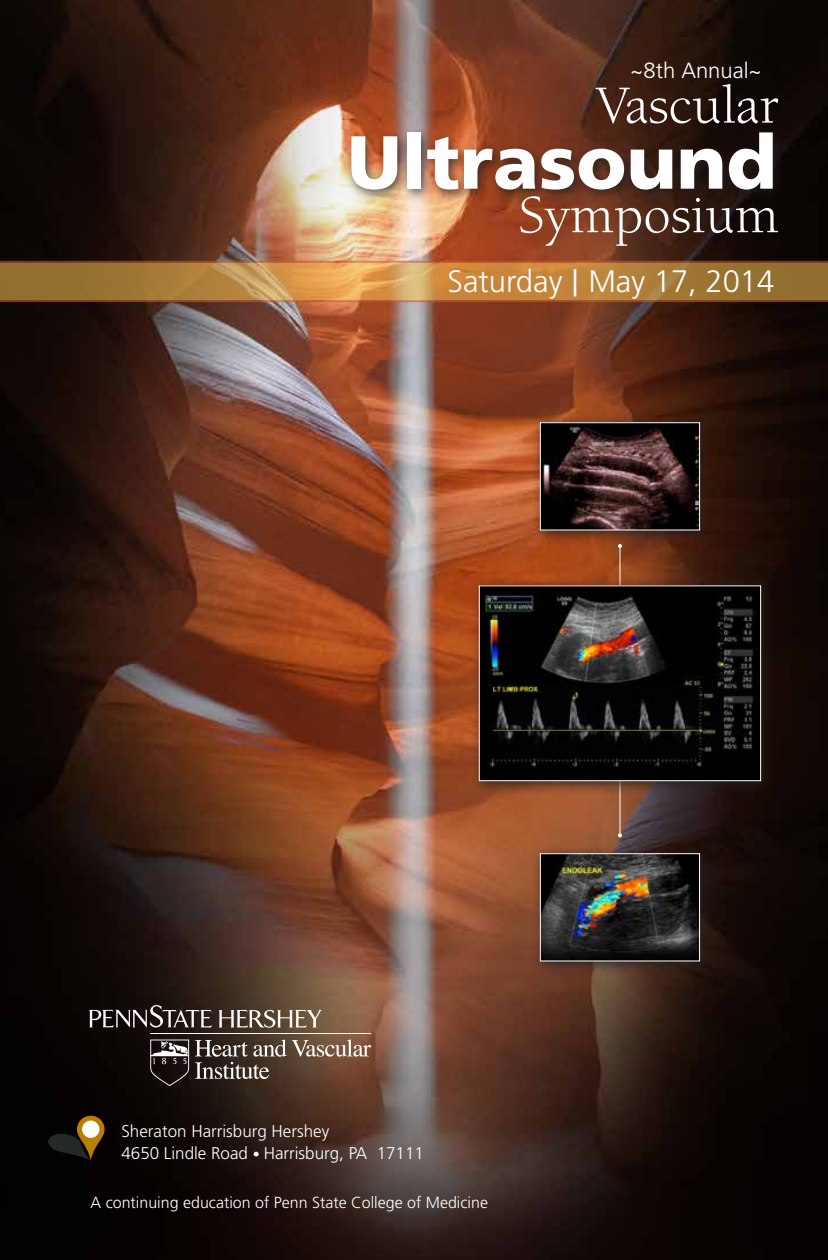
<style>
.page{position:relative;width:828px;height:1260px;background:#fff}
.page>*{position:absolute;margin:0;border:0;box-sizing:border-box;transform-origin:0 0}
.t1{font:900 75px "Frutiger";color:#fff}
.t2{font:55px "Berkeley Std";color:#fff}
.t3{font:300 31px "Frutiger";color:#fff}
.t4{font:300 22px "Frutiger";color:#fff}
.t5{font:300 17px "Frutiger";color:#fff}
.t6{font:300 16px "Frutiger";color:#fff}
.s1{font-size:36px}
.s2{font-size:14px}
</style>
<div class="page">
<img style="left:0;top:0;width:828px;height:1260px">
<svg style="left:0;top:261px;width:828px;height:41px;background:#b3803e"></svg>
<div style="left:344px;top:126px;width:442px;height:77px;background:#231f20;opacity:.75"></div>
<svg style="left:48px;top:1115px;width:57px;height:45px;background:#32250c"></svg>
<div style="left:82px;top:1121px;width:17px;height:17px;background:#fff;border-radius:50%"></div>
<svg style="left:89px;top:1005px;width:123px;height:23px;background:#4c4542"></svg>
<svg style="left:219px;top:1010px;width:103px;height:18px"></svg>
<svg style="left:150px;top:1040px;width:39px;height:46px;background:#494140"></svg>
<hr style="left:150px;top:1033px;width:221px;height:1px;background:#fff">
<svg style="left:195px;top:1039px;width:176px;height:40px;background:#6e594c"></svg>
<div style="left:532px;top:414px;width:182px;height:131px;background:#231f20;opacity:.75"></div>
<img style="left:542px;top:424px;width:156px;height:104px">
<div style="left:540px;top:422px;width:160px;height:108px;border:1px solid #fff"></div>
<div style="left:532px;top:845px;width:182px;height:131px;background:#231f20;opacity:.75"></div>
<img style="left:542px;top:855px;width:156px;height:104px">
<div style="left:540px;top:853px;width:160px;height:108px;border:1px solid #fff"></div>
<hr style="left:619px;top:546px;width:1px;height:69px;background:#fff">
<svg style="left:618px;top:544px;width:4px;height:4px"></svg>
<hr style="left:619px;top:767px;width:1px;height:68px;background:#fff">
<svg style="left:618px;top:833px;width:4px;height:4px"></svg>
<div style="left:471px;top:578px;width:305px;height:217px;background:#231f20;opacity:.75"></div>
<img style="left:481px;top:587px;width:278px;height:192px">
<div style="left:479px;top:585px;width:282px;height:196px;border:1px solid #fff"></div>
<p class="t4" style="left:630px;top:58px;width:133px">~8th Annual~</p>
<p class="t2" style="left:596px;top:76px;width:184px">Vascular</p>
<p class="t1" style="left:347px;top:117px;width:431px">Ultrasound</p>
<p class="t2" style="left:518px;top:185px;width:262px">Symposium</p>
<p class="t3" style="left:448px;top:263px;width:328px">Saturday <span class="s1">|</span> May 17, 2014</p>
<p class="t5" style="left:121px;top:1122px;width:209px">Sheraton Harrisburg Hershey</p>
<p class="t5" style="left:121px;top:1144px;width:304px">4650 Lindle Road <span class="s2">•</span> Harrisburg, PA 17111</p>
<p class="t6" style="left:91px;top:1194px;width:399px">A continuing education of Penn State College of Medicine</p>
</div>
